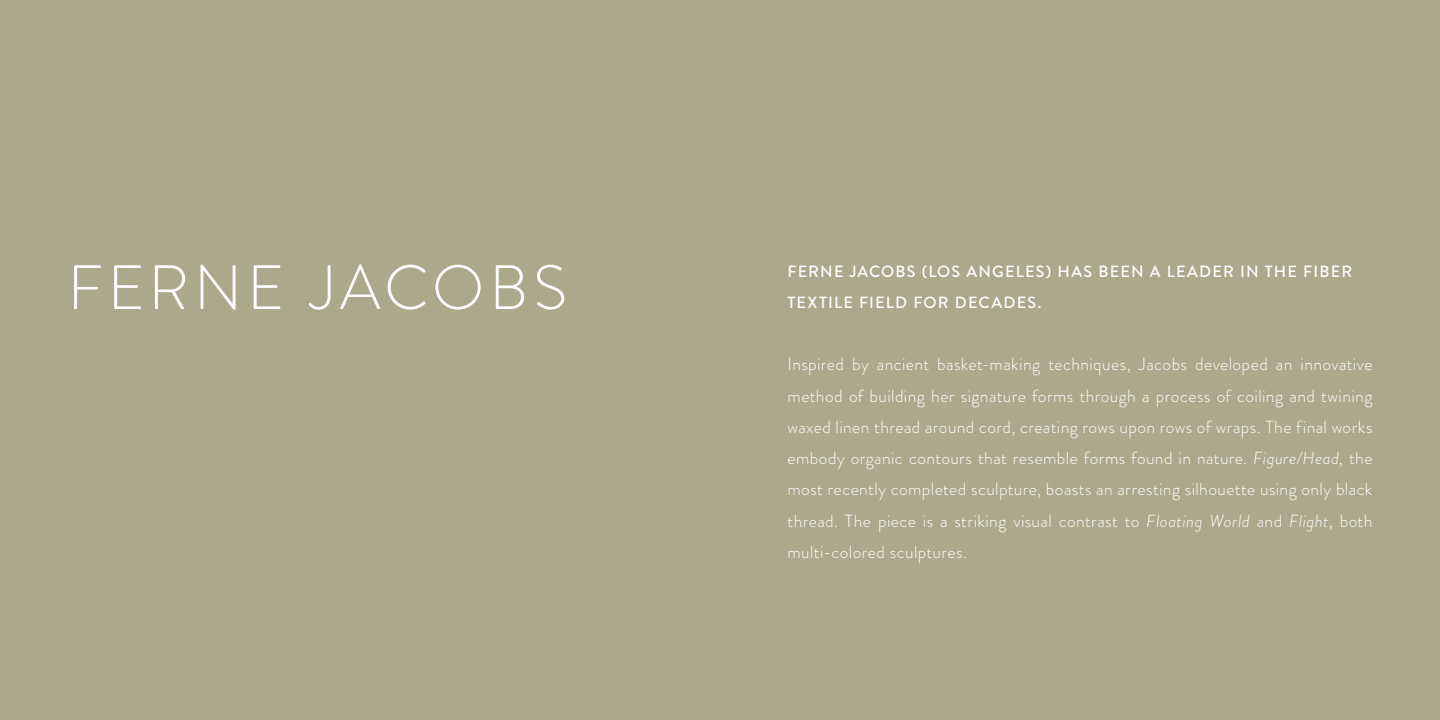
<style>
.page{position:relative;width:1440px;height:720px;background:#aca88b}
.page>*{position:absolute;margin:0;border:0;box-sizing:border-box;transform-origin:0 0}
.t1{font:300 62.5px "Brandon Grotesque";letter-spacing:.08em;color:#fff}
.t2{font:300 17.5px/31.2px "Brandon Grotesque";letter-spacing:.02em;color:#fff;text-align:justify}
.t3{font:500 16.25px/31.2px "Brandon Grotesque";letter-spacing:.07em;color:#fff}
.s1{font-style:italic}
</style>
<div class="page">
<h1 class="t1" style="left:68px;top:245px;width:501px">FERNE JACOBS</h1>
<p class="t3" style="left:788px;top:256px;width:566px">FERNE JACOBS (LOS ANGELES) HAS BEEN A LEADER IN THE FIBER<br>TEXTILE FIELD FOR DECADES.</p>
<p class="t2" style="left:788px;top:349px;width:587px">Inspired by ancient basket-making techniques, Jacobs developed an innovative method of building her signature forms through a process of coiling and twining waxed linen thread around cord, creating rows upon rows of wraps. The final works embody organic contours that resemble forms found in nature. <span class="s1">Figure/Head</span>, the most recently completed sculpture, boasts an arresting silhouette using only black thread. The piece is a striking visual contrast to <span class="s1">Floating World</span> and <span class="s1">Flight</span>, both multi-colored sculptures.</p>
</div>
